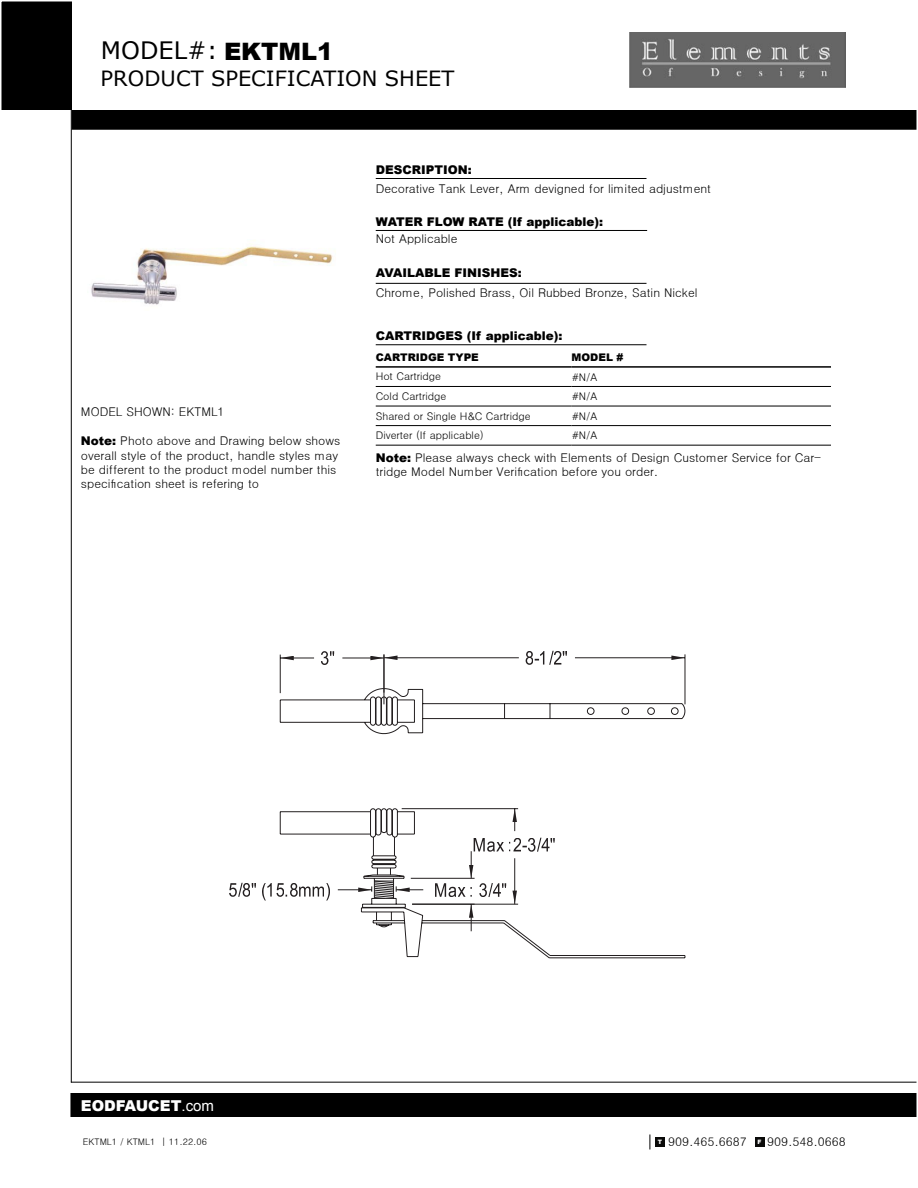
<style>
.page{position:relative;width:918px;height:1188px;background:#fff}
.page>*{position:absolute;margin:0;border:0;box-sizing:border-box;transform-origin:0 0}
.t1{font:24px "Verdana";color:#000}
.t2{font:21px "Verdana";color:#000}
.t3{font:900 15px "Arial";color:#fff}
.t4{font:12px/14.4px "Dotum";color:#000}
.t5{font:900 12px "Arial";color:#000}
.t6{font:10.5px/19.5px "Dotum";color:#000}
.t7{font:900 10.5px "Arial";color:#000}
.t8{font:9px "Dotum";color:#000}
.t9{font:900 6px "Arial";color:#fff}
.s1{font-family:"Arial";font-weight:900}
.s2{font-weight:400}
</style>
<div class="page">
<svg style="left:650px;top:1134px;width:1px;height:15px"></svg>
<div style="left:655px;top:1137px;width:10px;height:9px;background:#0a0a09"></div>
<div style="left:755px;top:1137px;width:9px;height:9px;background:#0a0a09"></div>
<div style="left:0;top:0;width:72px;height:110px;background:#000"></div>
<hr style="left:71px;top:87px;width:1px;height:996px;background:#000">
<div style="left:71px;top:1094px;width:846px;height:22px;background:#000"></div>
<div style="left:70px;top:1093px;width:848px;height:24px;border:2px solid #000"></div>
<hr style="left:71px;top:1082px;width:847px;height:1px;background:#000">
<img style="left:630px;top:33px;width:216px;height:54px">
<div style="left:72px;top:111px;width:845px;height:18px;background:#000"></div>
<div style="left:72px;top:110px;width:846px;height:20px;border:2px solid #000"></div>
<hr style="left:376px;top:178px;width:270px;height:1px;background:#000">
<hr style="left:376px;top:230px;width:271px;height:1px;background:#000">
<hr style="left:376px;top:283px;width:270px;height:1px;background:#000">
<hr style="left:376px;top:344px;width:270px;height:1px;background:#000">
<hr style="left:376px;top:366px;width:196px;height:2px;background:#000">
<hr style="left:572px;top:366px;width:259px;height:2px;background:#000">
<hr style="left:376px;top:386px;width:196px;height:1px;background:#000">
<hr style="left:572px;top:386px;width:259px;height:1px;background:#000">
<hr style="left:376px;top:406px;width:196px;height:1px;background:#000">
<hr style="left:572px;top:406px;width:259px;height:1px;background:#000">
<hr style="left:376px;top:425px;width:196px;height:1px;background:#000">
<hr style="left:572px;top:425px;width:259px;height:1px;background:#000">
<hr style="left:376px;top:445px;width:196px;height:1px;background:#000">
<hr style="left:572px;top:445px;width:259px;height:1px;background:#000">
<img style="left:91px;top:246px;width:242px;height:59px">
<svg style="left:361px;top:689px;width:324px;height:269px"></svg>
<hr style="left:411px;top:878px;width:64px;height:1px;background:#231f20">
<svg style="left:229px;top:883px;width:27px;height:14px"></svg>
<svg style="left:262px;top:883px;width:68px;height:18px"></svg>
<hr style="left:338px;top:890px;width:34px;height:1px;background:#231f20">
<svg style="left:358px;top:881px;width:65px;height:18px"></svg>
<svg style="left:526px;top:651px;width:41px;height:14px"></svg>
<hr style="left:685px;top:654px;width:1px;height:50px;background:#231f20">
<hr style="left:384px;top:654px;width:1px;height:50px;background:#231f20">
<hr style="left:575px;top:658px;width:110px;height:1px;background:#231f20">
<svg style="left:671px;top:656px;width:14px;height:4px"></svg>
<hr style="left:384px;top:658px;width:135px;height:1px;background:#231f20">
<svg style="left:280px;top:808px;width:135px;height:67px"></svg>
<hr style="left:402px;top:808px;width:116px;height:1px;background:#231f20">
<hr style="left:412px;top:904px;width:106px;height:1px;background:#231f20">
<svg style="left:513px;top:809px;width:4px;height:22px"></svg>
<svg style="left:435px;top:838px;width:120px;height:93px"></svg>
<svg style="left:280px;top:688px;width:135px;height:46px"></svg>
<svg style="left:321px;top:651px;width:13px;height:14px"></svg>
<hr style="left:280px;top:655px;width:1px;height:38px;background:#231f20">
<hr style="left:384px;top:655px;width:1px;height:38px;background:#231f20">
<hr style="left:280px;top:658px;width:34px;height:1px;background:#231f20">
<svg style="left:280px;top:656px;width:14px;height:4px"></svg>
<hr style="left:342px;top:658px;width:42px;height:1px;background:#231f20">
<svg style="left:370px;top:656px;width:28px;height:4px"></svg>
<p class="t1" style="left:101px;top:35px;width:234px">MODEL#: <span class="s1">EKTML1</span></p>
<h2 class="t2" style="left:101px;top:65px;width:355px">PRODUCT SPECIFICATION SHEET</h2>
<p class="t5" style="left:376px;top:161px;width:97px">DESCRIPTION:</p>
<p class="t4" style="left:376px;top:181px;width:337px">Decorative Tank Lever, Arm devigned for limited adjustment</p>
<p class="t5" style="left:376px;top:213px;width:229px">WATER FLOW RATE (If applicable):</p>
<p class="t5" style="left:376px;top:264px;width:147px">AVAILABLE FINISHES:</p>
<p class="t4" style="left:376px;top:231px;width:83px">Not Applicable</p>
<p class="t4" style="left:81px;top:405px;width:145px">MODEL SHOWN: EKTML1</p>
<p class="t4" style="left:81px;top:434px;width:261px"><span class="s1">Note:</span> Photo above and Drawing below shows overall style of the product, handle styles may be different to the product model number this specification sheet is refering to</p>
<p class="t4" style="left:376px;top:286px;width:323px">Chrome, Polished Brass, Oil Rubbed Bronze, Satin Nickel</p>
<p class="t5" style="left:376px;top:327px;width:188px">CARTRIDGES (If applicable):</p>
<p class="t7" style="left:376px;top:350px;width:105px">CARTRIDGE TYPE</p>
<p class="t7" style="left:572px;top:350px;width:53px">MODEL #</p>
<p class="t6" style="left:376px;top:367px;width:156px">Hot Cartridge<br>Cold Cartridge<br>Shared or Single H&amp;C Cartridge<br>Diverter (If applicable)</p>
<p class="t4" style="left:376px;top:450px;width:447px"><span class="s1">Note:</span> Please always check with Elements of Design Customer Service for Car&shy;tridge Model Number Verification before you order.</p>
<p class="t6" style="left:572px;top:367px;width:27px;text-align:justify">#N/A #N/A #N/A #N/A</p>
<p class="t3" style="left:81px;top:1095px;width:135px">EODFAUCET<span class="s2">.com</span></p>
<p class="t8" style="left:83px;top:1137px;width:126px">EKTML1 / KTML1 | 11.22.06</p>
<p class="t4" style="left:658px;top:1134px;width:91px"><sup>T</sup> 909.465.6687</p>
<p class="t4" style="left:767px;top:1134px;width:80px">909.548.0668</p>
<p class="t9" style="left:758px;top:1137px;width:6px">F</p>
</div>
